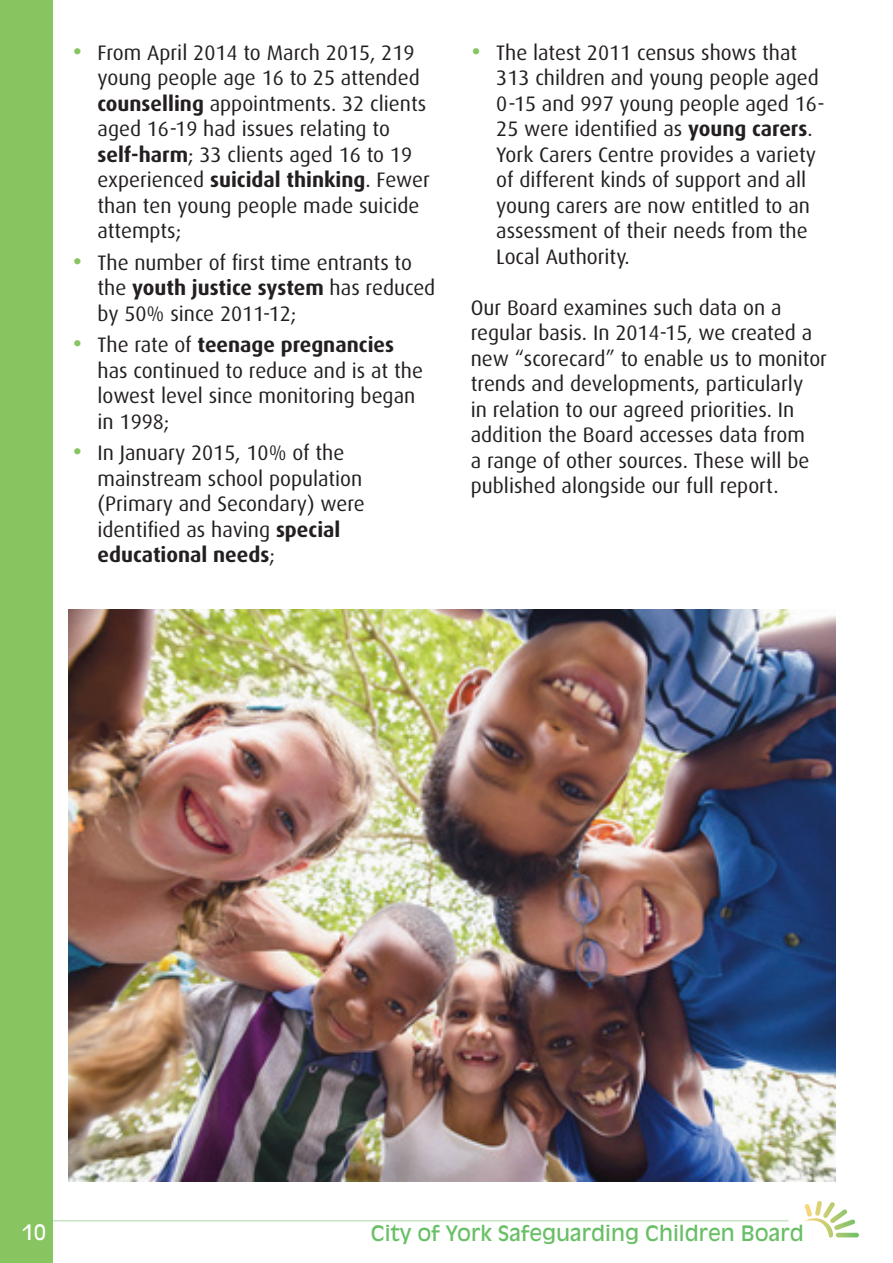
<style>
.page{position:relative;width:893px;height:1263px;background:#fff}
.page>*{position:absolute;margin:0;border:0;box-sizing:border-box;transform-origin:0 0}
.t1{font:21px/25.5px "Dax";color:#231f20}
.t2{font:21px "Antique Olive Std";color:#68bf65}
.t3{font:21px "Antique Olive Std";color:#fff}
.s1{font-size:33px;color:#87c560}
.s2{font-weight:700}
</style>
<div class="page">
<hr style="left:34px;top:1220px;width:754px;height:1px;background:#c9e4c4">
<svg style="left:804px;top:1201px;width:55px;height:36px"></svg>
<div style="left:0;top:0;width:52px;height:1263px;background:#87c560"></div>
<img style="left:68px;top:609px;width:767px;height:573px">
<p class="t1" style="left:98px;top:40px;width:334px;text-indent:-26px"><span class="s1">•</span> From April 2014 to March 2015, 219 young people age 16 to 25 attended <span class="s2">counselling</span> appointments. 32 clients aged 16-19 had issues relating to <span class="s2">self-harm</span>; 33 clients aged 16 to 19 experienced <span class="s2">suicidal thinking</span>. Fewer than ten young people made suicide attempts;</p>
<p class="t1" style="left:98px;top:250px;width:339px;text-indent:-26px"><span class="s1">•</span> The number of first time entrants to the <span class="s2">youth justice system</span> has reduced by 50% since 2011-12;</p>
<p class="t1" style="left:98px;top:332px;width:327px;text-indent:-26px"><span class="s1">•</span> The rate of <span class="s2">teenage pregnancies </span>has continued to reduce and is at the lowest level since monitoring began in 1998;</p>
<p class="t1" style="left:98px;top:440px;width:269px;text-indent:-26px"><span class="s1">•</span> In January 2015, 10% of the mainstream school population (Primary and Secondary) were identified as having <span class="s2">special educational needs</span>;</p>
<p class="t1" style="left:496px;top:40px;width:330px;text-indent:-26px"><span class="s1">•</span> The latest 2011 census shows that 313 children and young people aged 0-15 and 997 young people aged 16- 25 were identified as <span class="s2">young carers</span>.<br>York Carers Centre provides a variety of different kinds of support and all young carers are now entitled to an assessment of their needs from the Local Authority.</p>
<p class="t1" style="left:471px;top:295px;width:358px">Our Board examines such data on a regular basis. In 2014-15, we created a new “scorecard” to enable us to monitor trends and developments, particularly<br>in relation to our agreed priorities. In addition the Board accesses data from<br>a range of other sources. These will be published alongside our full report.</p>
<p class="t3" style="left:22px;top:1219px;width:25px">10</p>
<p class="t2" style="left:371px;top:1221px;width:434px">City of York Safeguarding Children Board</p>
</div>
